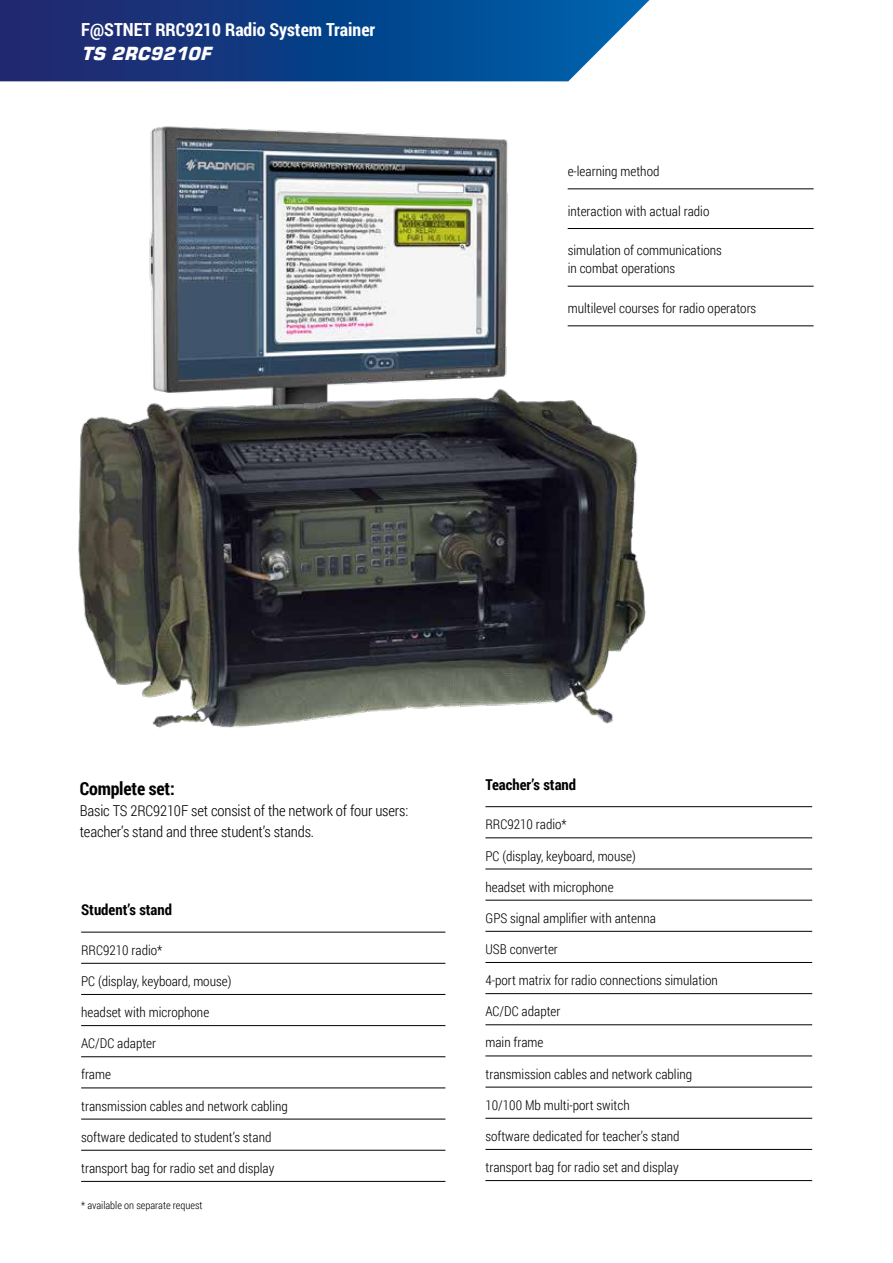
<style>
.page{position:relative;width:893px;height:1263px;background:#fff}
.page>*{position:absolute;margin:0;border:0;box-sizing:border-box;transform-origin:0 0}
.t1{font:700 18px "Roboto Condensed";color:#fff}
.t2{font:700 18px "Roboto Condensed";letter-spacing:-.01em;color:#000}
.t3{font:italic 700 18px "Square 721 EU";color:#fff}
.t4{font:300 15px/21px "Roboto Condensed";letter-spacing:-.01em;color:#000}
.t5{font:700 15px "Roboto Condensed";color:#000}
.t6{font:300 13.5px/18px "Roboto Condensed";color:#000}
.t7{font:300 10.5px "Roboto Condensed";color:#000}
</style>
<div class="page">
<svg style="left:0;top:0;width:649px;height:81px;background:#1a4c8f"></svg>
<hr style="left:568px;top:188px;width:246px;height:1px;background:#000">
<hr style="left:568px;top:228px;width:246px;height:1px;background:#000">
<hr style="left:568px;top:286px;width:246px;height:1px;background:#000">
<hr style="left:568px;top:325px;width:246px;height:1px;background:#000">
<hr style="left:485px;top:806px;width:327px;height:1px;background:#000">
<hr style="left:485px;top:837px;width:327px;height:1px;background:#000">
<hr style="left:485px;top:869px;width:327px;height:1px;background:#000">
<hr style="left:485px;top:900px;width:327px;height:1px;background:#000">
<hr style="left:485px;top:931px;width:327px;height:1px;background:#000">
<hr style="left:485px;top:962px;width:327px;height:1px;background:#000">
<hr style="left:485px;top:993px;width:327px;height:1px;background:#000">
<hr style="left:485px;top:1024px;width:327px;height:1px;background:#000">
<hr style="left:485px;top:1055px;width:327px;height:1px;background:#000">
<hr style="left:485px;top:1087px;width:327px;height:1px;background:#000">
<hr style="left:485px;top:1118px;width:327px;height:1px;background:#000">
<hr style="left:485px;top:1149px;width:327px;height:1px;background:#000">
<hr style="left:485px;top:1180px;width:327px;height:1px;background:#000">
<hr style="left:81px;top:932px;width:364px;height:1px;background:#000">
<hr style="left:81px;top:963px;width:364px;height:1px;background:#000">
<hr style="left:81px;top:994px;width:364px;height:1px;background:#000">
<hr style="left:81px;top:1025px;width:364px;height:1px;background:#000">
<hr style="left:81px;top:1056px;width:364px;height:1px;background:#000">
<hr style="left:81px;top:1087px;width:364px;height:1px;background:#000">
<hr style="left:81px;top:1119px;width:364px;height:1px;background:#000">
<hr style="left:81px;top:1150px;width:364px;height:1px;background:#000">
<hr style="left:81px;top:1181px;width:364px;height:1px;background:#000">
<img style="left:149px;top:126px;width:359px;height:232px">
<img style="left:78px;top:358px;width:568px;height:370px">
<h1 class="t1" style="left:81px;top:17px;width:296px">F@STNET RRC9210 Radio System Trainer</h1>
<h1 class="t3" style="left:81px;top:43px;width:137px">TS 2RC9210F</h1>
<p class="t6" style="left:568px;top:162px;width:93px">e-learning method</p>
<p class="t6" style="left:568px;top:201px;width:143px">interaction with actual radio</p>
<p class="t6" style="left:568px;top:241px;width:156px">simulation of communications in combat operations</p>
<p class="t6" style="left:568px;top:299px;width:190px">multilevel courses for radio operators</p>
<h1 class="t2" style="left:80px;top:776px;width:97px">Complete set:</h1>
<p class="t4" style="left:80px;top:800px;width:330px">Basic TS 2RC9210F set consist of the network of four users: teacher’s stand and three student’s stands.</p>
<p class="t5" style="left:81px;top:899px;width:92px">Student’s stand</p>
<p class="t6" style="left:81px;top:940px;width:83px">RRC9210 radio*</p>
<p class="t6" style="left:81px;top:972px;width:152px">PC (display, keyboard, mouse)</p>
<p class="t6" style="left:81px;top:1003px;width:130px">headset with microphone</p>
<p class="t6" style="left:81px;top:1034px;width:77px">AC/DC adapter</p>
<p class="t6" style="left:81px;top:1065px;width:31px">frame</p>
<p class="t6" style="left:81px;top:1096px;width:208px">transmission cables and network cabling</p>
<p class="t6" style="left:81px;top:1127px;width:192px">software dedicated to student’s stand</p>
<p class="t6" style="left:81px;top:1159px;width:195px">transport bag for radio set and display</p>
<p class="t7" style="left:81px;top:1198px;width:123px">* available on separate request</p>
<p class="t5" style="left:485px;top:774px;width:92px">Teacher’s stand</p>
<p class="t6" style="left:485px;top:815px;width:83px">RRC9210 radio*</p>
<p class="t6" style="left:485px;top:846px;width:152px">PC (display, keyboard, mouse)</p>
<p class="t6" style="left:485px;top:877px;width:130px">headset with microphone</p>
<p class="t6" style="left:485px;top:908px;width:172px">GPS signal amplifier with antenna</p>
<p class="t6" style="left:485px;top:940px;width:74px">USB converter</p>
<p class="t6" style="left:485px;top:971px;width:234px">4-port matrix for radio connections simulation</p>
<p class="t6" style="left:485px;top:1002px;width:77px">AC/DC adapter</p>
<p class="t6" style="left:485px;top:1033px;width:60px">main frame</p>
<p class="t6" style="left:485px;top:1064px;width:208px">transmission cables and network cabling</p>
<p class="t6" style="left:485px;top:1095px;width:146px">10/100 Mb multi-port switch</p>
<p class="t6" style="left:485px;top:1127px;width:196px">software dedicated for teacher’s stand</p>
<p class="t6" style="left:485px;top:1158px;width:195px">transport bag for radio set and display</p>
</div>
